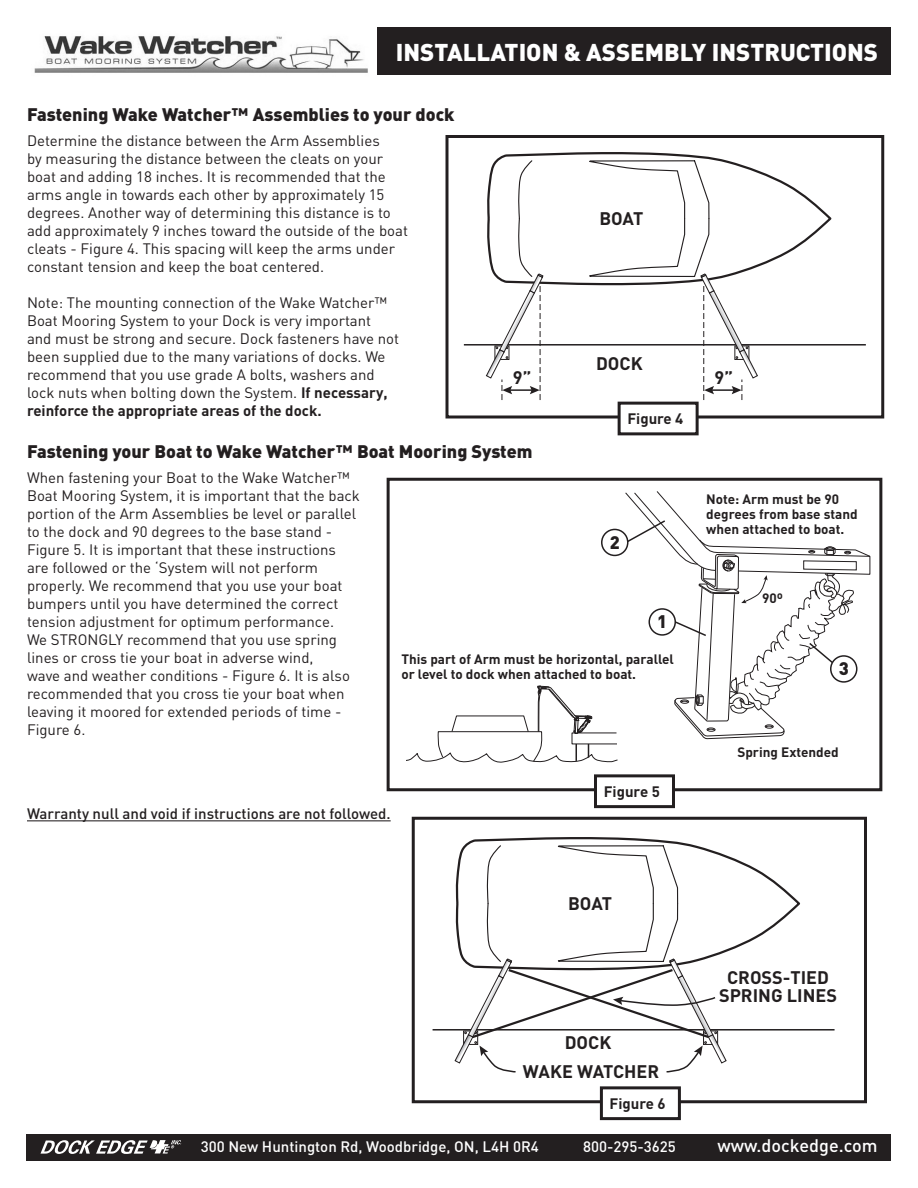
<style>
.page{position:relative;width:918px;height:1188px;background:#fff}
.page>*{position:absolute;margin:0;border:0;box-sizing:border-box;transform-origin:0 0}
.t1{font:900 24px "DIN";color:#fff}
.t2{font:900 18px "DIN";color:#231f20}
.t3{font:700 18px/29px "DIN";color:#231f20;text-align:center}
.t4{font:500 18px "DIN";color:#fff}
.t5{font:15px/18px "DIN";color:#231f20}
.t6{font:500 15px "DIN";color:#fff}
.t7{font:500 15px "DIN";color:#231f20}
.t8{font:700 15px "DIN";color:#231f20}
.t9{font:700 13.5px/15px "DIN";color:#231f20}
.s1{font-weight:700}
</style>
<div class="page">
<div style="left:378px;top:27px;width:513px;height:47px;background:#231f20"></div>
<div style="left:27px;top:1134px;width:864px;height:27px;background:#231f20"></div>
<svg style="left:40px;top:1140px;width:141px;height:14px"></svg>
<img style="left:34px;top:36px;width:334px;height:37px">
<svg style="left:497px;top:152px;width:335px;height:115px"></svg>
<hr style="left:464px;top:344px;width:402px;height:2px;background:#231f20">
<svg style="left:485px;top:159px;width:273px;height:241px"></svg>
<div style="left:446px;top:135px;width:438px;height:283px;border:3px solid #231f20"></div>
<svg style="left:466px;top:837px;width:334px;height:115px"></svg>
<hr style="left:433px;top:1029px;width:402px;height:2px;background:#231f20">
<svg style="left:454px;top:844px;width:273px;height:229px"></svg>
<div style="left:412px;top:817px;width:455px;height:286px;border:3px solid #231f20"></div>
<svg style="left:406px;top:685px;width:212px;height:78px"></svg>
<div style="left:601px;top:529px;width:28px;height:27px;border:2px solid #231f20;border-radius:50%"></div>
<svg style="left:625px;top:491px;width:246px;height:249px"></svg>
<div style="left:387px;top:478px;width:495px;height:313px;border:3px solid #231f20"></div>
<hr style="left:27px;top:820px;width:364px;height:1px;background:#231f20">
<div style="left:601px;top:1088px;width:78px;height:31px;background:#fff"></div>
<div style="left:600px;top:1086px;width:81px;height:34px;border:3px solid #231f20"></div>
<div style="left:619px;top:403px;width:78px;height:31px;background:#fff"></div>
<div style="left:618px;top:402px;width:81px;height:33px;border:3px solid #231f20"></div>
<div style="left:596px;top:776px;width:78px;height:31px;background:#fff"></div>
<div style="left:594px;top:774px;width:81px;height:34px;border:3px solid #231f20"></div>
<p class="t1" style="left:396px;top:36px;width:484px">INSTALLATION &amp; ASSEMBLY INSTRUCTIONS</p>
<p class="t2" style="left:27px;top:102px;width:429px">Fastening Wake Watcher™ Assemblies to your dock</p>
<p class="t5" style="left:27px;top:131px;width:382px">Determine the distance between the Arm Assemblies<br>by measuring the distance between the cleats on your boat and adding 18 inches. It is recommended that the arms angle in towards each other by approximately 15 degrees. Another way of determining this distance is to add approximately 9 inches toward the outside of the boat cleats - Figure 4. This spacing will keep the arms under constant tension and keep the boat centered.</p>
<p class="t5" style="left:27px;top:293px;width:374px">Note: The mounting connection of the Wake Watcher™ Boat Mooring System to your Dock is very important and must be strong and secure. Dock fasteners have not been supplied due to the many variations of docks. We recommend that you use grade A bolts, washers and lock nuts when bolting down the System. <span class="s1">If necessary, reinforce the appropriate areas of the dock.</span></p>
<p class="t3" style="left:599px;top:203px;width:45px">BOAT</p>
<p class="t3" style="left:596px;top:348px;width:48px">DOCK</p>
<p class="t3" style="left:513px;top:363px;width:20px">9”</p>
<p class="t3" style="left:715px;top:363px;width:20px">9”</p>
<p class="t8" style="left:627px;top:409px;width:58px">Figure 4</p>
<p class="t2" style="left:27px;top:440px;width:507px">Fastening your Boat to Wake Watcher™ Boat Mooring System</p>
<p class="t5" style="left:27px;top:468px;width:334px">When fastening your Boat to the Wake Watcher™ Boat Mooring System, it is important that the back portion of the Arm Assemblies be level or parallel to the dock and 90 degrees to the base stand - Figure 5. It is important that these instructions are followed or the ‘System will not perform properly. We recommend that you use your boat bumpers until you have determined the correct tension adjustment for optimum performance.<br>We STRONGLY recommend that you use spring lines or cross tie your boat in adverse wind,<br>wave and weather conditions - Figure 6. It is also recommended that you cross tie your boat when leaving it moored for extended periods of time - Figure 6.</p>
<p class="t2" style="left:610px;top:530px;width:12px">2</p>
<p class="t2" style="left:657px;top:609px;width:12px">1</p>
<p class="t9" style="left:401px;top:651px;width:274px">This part of Arm must be horizontal, parallel or level to dock when attached to boat.</p>
<p class="t7" style="left:27px;top:804px;width:365px">Warranty null and void if instructions are not followed.</p>
<p class="t8" style="left:604px;top:781px;width:58px">Figure 5</p>
<p class="t3" style="left:568px;top:888px;width:45px">BOAT</p>
<p class="t3" style="left:523px;top:1027px;width:138px">DOCK<br>WAKE WATCHER</p>
<p class="t8" style="left:610px;top:1093px;width:58px">Figure 6</p>
<p class="t9" style="left:706px;top:491px;width:153px">Note: Arm must be 90 degrees from base stand when attached to boat.</p>
<p class="t9" style="left:762px;top:590px;width:22px">90º</p>
<p class="t2" style="left:839px;top:656px;width:12px">3</p>
<p class="t9" style="left:737px;top:744px;width:103px">Spring Extended</p>
<p class="t3" style="left:719px;top:968px;width:120px;line-height:18px">CROSS-TIED<br>SPRING LINES</p>
<p class="t6" style="left:201px;top:1137px;width:340px">300 New Huntington Rd, Woodbridge, ON, L4H 0R4</p>
<p class="t6" style="left:583px;top:1137px;width:94px">800-295-3625</p>
<p class="t4" style="left:717px;top:1134px;width:162px">www.dockedge.com</p>
</div>
